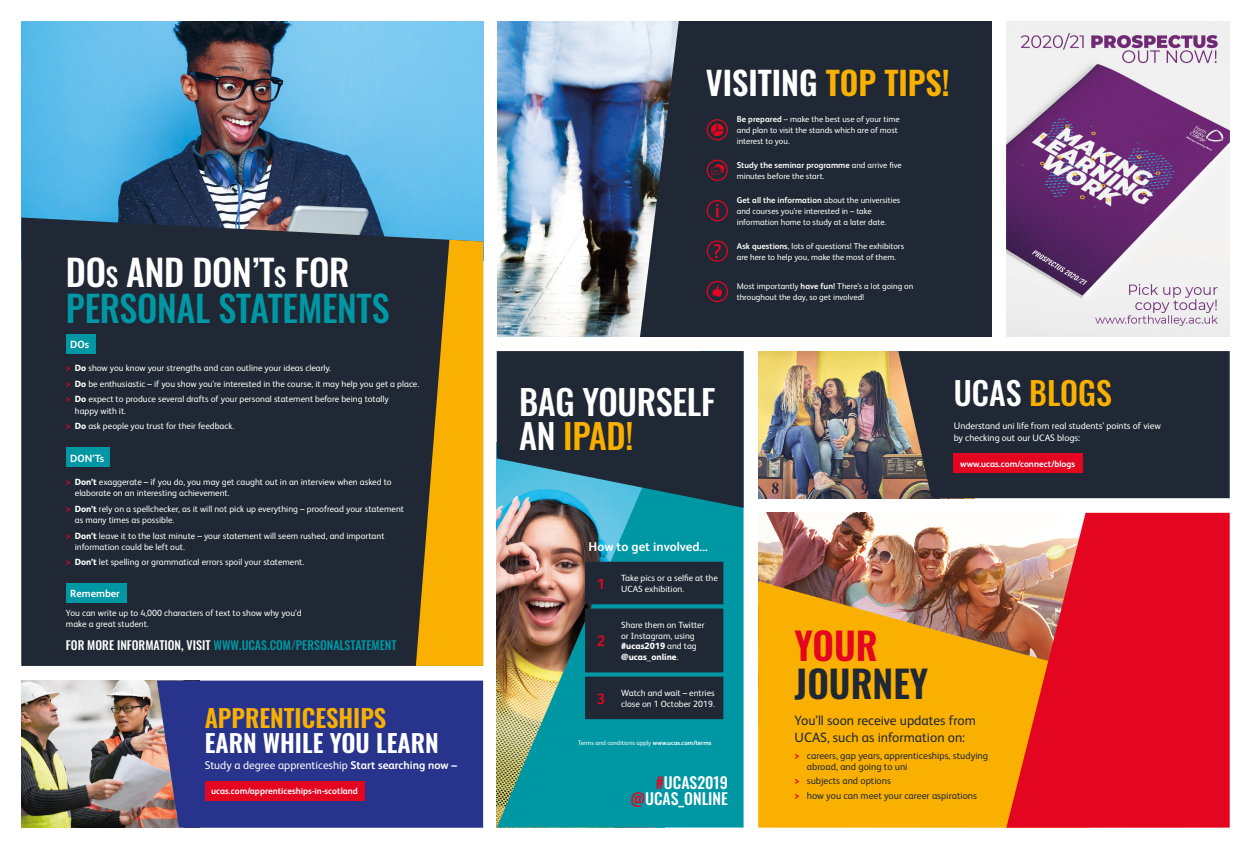
<style>
.page{position:relative;width:1251px;height:849px;background:#fff}
.page>*{position:absolute;margin:0;border:0;box-sizing:border-box;transform-origin:0 0}
.t1{font:600 37.5px "Oswald";color:#1f2834}
.t2{font:600 37.5px "Oswald";color:#e40521}
.t3{font:500 36.15px/36.2px "Oswald";letter-spacing:-.01em;color:#0097a5}
.t4{font:500 34.5px/34.5px "Oswald";letter-spacing:-.01em;color:#fff}
.t5{font:600 32.33px "Oswald";color:#fff}
.t6{font:500 31.95px "Oswald";color:#f9b000}
.t7{font:600 24.6px "Oswald";color:#fff}
.t8{font:600 24.6px "Oswald";color:#f9b000}
.t9{font:500 15.75px/15.8px "Oswald";color:#fff;text-align:right}
.t10{font:700 15px "FS Albert Pro";color:#e40521}
.t11{font:13.5px/16.6px "FS Albert Pro";color:#1f2834}
.t12{font:700 12.75px "FS Albert Pro";color:#fff}
.t13{font:500 12px "Oswald";color:#0097a5}
.t14{font:11.25px "FS Albert Pro";color:#fff}
.t15{font:700 10.5px "FS Albert Pro";color:#fff}
.t16{font:9.75px/11.7px "FS Albert Pro";color:#1f2834}
.t17{font:9.38px/12px "FS Albert Pro";color:#fff}
.t18{font:9px/10.8px "FS Albert Pro";color:#fff}
.t19{font:700 9px "FS Albert Pro";color:#fff}
.t20{font:8.48px/10.8px "FS Albert Pro";color:#fff}
.t21{font:6.38px "FS Albert Pro";color:#fff}
.s1{color:#fff}
.s2{font-size:25.28px;color:#fff}
.s3{font-weight:700;color:#e40521}
.s4{font-weight:800}
.s5{font-weight:700}
.s6{color:#f9b000}
.s7{color:#e40521}
</style>
<div class="page">
<img style="left:497px;top:22px;width:140px;height:314px">
<div style="left:637px;top:22px;width:354px;height:314px;background:#1f2834"></div>
<div style="left:706px;top:119px;width:21px;height:21px;border:1px solid #e40521;border-radius:50%"></div>
<svg style="left:710px;top:123px;width:13px;height:13px"></svg>
<svg style="left:712px;top:125px;width:10px;height:9px"></svg>
<div style="left:706px;top:159px;width:21px;height:22px;border:1px solid #e40521;border-radius:50%"></div>
<svg style="left:710px;top:164px;width:14px;height:11px"></svg>
<div style="left:706px;top:200px;width:21px;height:21px;border:1px solid #e40521;border-radius:50%"></div>
<svg style="left:715px;top:204px;width:3px;height:13px"></svg>
<div style="left:706px;top:240px;width:21px;height:21px;border:1px solid #e40521;border-radius:50%"></div>
<svg style="left:713px;top:244px;width:7px;height:14px"></svg>
<div style="left:706px;top:281px;width:21px;height:21px;border:1px solid #e40521;border-radius:50%"></div>
<svg style="left:712px;top:285px;width:10px;height:11px"></svg>
<img style="left:21px;top:680px;width:136px;height:147px">
<div style="left:157px;top:680px;width:326px;height:147px;background:#28348b"></div>
<img style="left:758px;top:351px;width:140px;height:147px">
<div style="left:898px;top:351px;width:331px;height:147px;background:#1f2834"></div>
<div style="left:953px;top:453px;width:129px;height:20px;background:#e40521"></div>
<div style="left:205px;top:780px;width:159px;height:20px;background:#e40521"></div>
<img style="left:496px;top:507px;width:247px;height:320px">
<svg style="left:496px;top:351px;width:247px;height:156px;background:#253d4c"></svg>
<div style="left:585px;top:561px;width:138px;height:158px;background:#1f2834"></div>
<img style="left:1006px;top:21px;width:223px;height:315px">
<img style="left:758px;top:512px;width:248px;height:69px">
<svg style="left:758px;top:581px;width:248px;height:246px;background:#eba50b"></svg>
<svg style="left:1006px;top:512px;width:223px;height:315px;background:#e3242e"></svg>
<img style="left:21px;top:22px;width:462px;height:195px">
<div style="left:21px;top:217px;width:462px;height:448px;background:#1f2834"></div>
<svg style="left:416px;top:240px;width:67px;height:425px;background:#c28e0d"></svg>
<div style="left:66px;top:582px;width:61px;height:20px;background:#0097a5"></div>
<div style="left:66px;top:334px;width:29px;height:20px;background:#0097a5"></div>
<div style="left:66px;top:447px;width:43px;height:20px;background:#0097a5"></div>
<h2 class="t3" style="left:66px;top:256px;width:325px"><span class="s1">DO</span><span class="s2">s</span> <span class="s1">AND DON’T</span><span class="s2">s</span> <span class="s1">FOR<br></span>PERSONAL STATEMENTS</h2>
<p class="t15" style="left:70px;top:337px;width:20px">DOs</p>
<p class="t18" style="left:66px;top:360px;width:355px;line-height:15.5px"><span class="s3">&gt;</span> <span class="s4">Do</span> show you know your strengths and can outline your ideas clearly.<br><span class="s3">&gt;</span> <span class="s4">Do</span> be enthusiastic – if you show you’re interested in the course, it may help you get a place. <span class="s3">&gt;</span> <span class="s4">Do</span> expect to produce several drafts of your personal statement before being totally</p>
<p class="t18" style="left:66px;top:402px;width:170px;line-height:15.5px;text-indent:9px">happy with it.<br><span class="s3">&gt;</span> <span class="s4">Do</span> ask people you trust for their feedback.</p>
<p class="t15" style="left:70px;top:450px;width:35px">DON’Ts</p>
<p class="t18" style="left:75px;top:475px;width:318px;line-height:11.2px;text-indent:-9px"><span class="s3">&gt;</span> <span class="s4">Don’t</span> exaggerate – if you do, you may get caught out in an interview when asked to elaborate on an interesting achievement.</p>
<p class="t18" style="left:75px;top:502px;width:330px;line-height:11.2px;text-indent:-9px"><span class="s3">&gt;</span> <span class="s4">Don’t</span> rely on a spellchecker, as it will not pick up everything – proofread your statement as many times as possible.</p>
<p class="t18" style="left:75px;top:529px;width:311px;line-height:11.2px;text-indent:-9px"><span class="s3">&gt;</span> <span class="s4">Don’t</span> leave it to the last minute – your statement will seem rushed, and important information could be left out.</p>
<p class="t18" style="left:66px;top:556px;width:240px"><span class="s3">&gt;</span> <span class="s4">Don’t</span> let spelling or grammatical errors spoil your statement.</p>
<p class="t15" style="left:70px;top:585px;width:51px">Remember</p>
<p class="t18" style="left:66px;top:606px;width:237px;line-height:11.2px">You can write up to 4,000 characters of text to show why you’d make a great student.</p>
<h3 class="t13" style="left:66px;top:639px;width:332px"><span class="s1">FOR MORE INFORMATION, VISIT</span> WWW.UCAS.COM/PERSONALSTATEMENT</h3>
<h3 class="t8" style="left:205px;top:705px;width:183px">APPRENTICESHIPS</h3>
<h3 class="t7" style="left:205px;top:729px;width:235px">EARN WHILE YOU LEARN</h3>
<p class="t14" style="left:205px;top:757px;width:254px">Study a degree apprenticeship <span class="s5">Start searching now –</span></p>
<p class="t19" style="left:211px;top:784px;width:148px">ucas.com/apprenticeships-in-scotland</p>
<h3 class="t5" style="left:705px;top:66px;width:245px">VISITING <span class="s6">TOP TIPS!</span></h3>
<p class="t20" style="left:736px;top:113px;width:164px"><span class="s5">Be prepared</span> – make the best use of your time and plan to visit the stands which are of most interest to you.</p>
<p class="t20" style="left:736px;top:159px;width:166px"><span class="s5">Study the seminar programme</span> and arrive five minutes before the start.</p>
<p class="t20" style="left:736px;top:194px;width:165px"><span class="s5">Get all the information</span> about the universities and courses you’re interested in – take information home to study at a later date.</p>
<p class="t20" style="left:736px;top:240px;width:169px"><span class="s5">Ask questions</span>, lots of questions! The exhibitors are here to help you, make the most of them.</p>
<p class="t20" style="left:736px;top:280px;width:178px">Most importantly <span class="s5">have fun!</span> There’s a lot going on throughout the day, so get involved!</p>
<h3 class="t4" style="left:519px;top:386px;width:198px">BAG YOURSELF<br>AN <span class="s6">IPAD!</span></h3>
<h3 class="t12" style="left:588px;top:537px;width:121px">How to get involved...</h3>
<h3 class="t10" style="left:596px;top:573px;width:10px">1</h3>
<p class="t18" style="left:621px;top:571px;width:98px">Take pics or a selfie at the<br>UCAS exhibition.</p>
<h3 class="t10" style="left:596px;top:630px;width:10px">2</h3>
<p class="t18" style="left:621px;top:618px;width:85px">Share them on Twitter or Instagram, using <span class="s4">#ucas2019</span> and tag <span class="s4">@ucas_online</span>.</p>
<h3 class="t10" style="left:596px;top:687px;width:10px">3</h3>
<p class="t18" style="left:621px;top:686px;width:95px">Watch and wait – entries close on 1 October 2019.</p>
<p class="t21" style="left:578px;top:738px;width:135px">Terms and conditions apply <span class="s5">www.ucas.com/terms</span></p>
<h3 class="t9" style="left:630px;top:775px;width:99px"><span class="s7">#</span>UCAS2019 <span class="s7">@</span>UCAS_ONLINE</h3>
<h3 class="t6" style="left:953px;top:376px;width:160px"><span class="s1">UCAS</span> BLOGS</h3>
<p class="t17" style="left:953px;top:419px;width:208px">Understand uni life from real students’ points of view by checking out our UCAS blogs:</p>
<p class="t19" style="left:959px;top:457px;width:117px">www.ucas.com/connect/blogs</p>
<h1 class="t2" style="left:794px;top:626px;width:85px">YOUR</h1>
<h1 class="t1" style="left:794px;top:663px;width:135px">JOURNEY</h1>
<h3 class="t11" style="left:794px;top:711px;width:183px">You’ll soon receive updates from<br>UCAS, such as information on:</h3>
<p class="t16" style="left:806px;top:748px;width:183px;text-indent:-12px"><span class="s3">&gt;</span> careers, gap years, apprenticeships, studying abroad, and going to uni</p>
<p class="t16" style="left:794px;top:773px;width:184px;line-height:14.2px"><span class="s3">&gt;</span> subjects and options<br><span class="s3">&gt;</span> how you can meet your career aspirations</p>
</div>
